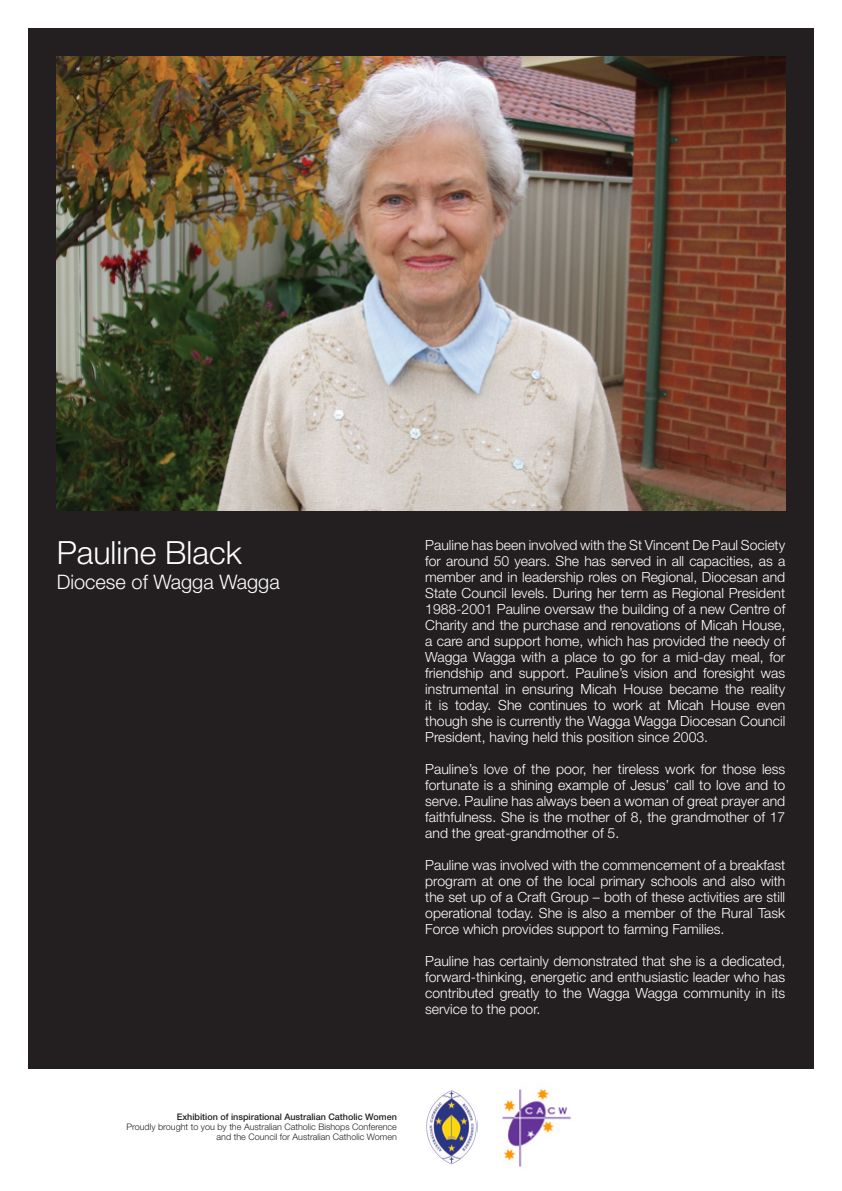
<style>
.page{position:relative;width:842px;height:1191px;background:#fff}
.page>*{position:absolute;margin:0;border:0;box-sizing:border-box;transform-origin:0 0}
.Name{font:300 32px "Helvetica Neue";color:#fff}
.t1{font:300 20px "Helvetica Neue";color:#fff}
.copy{font:300 14px/16px "Helvetica Neue";color:#fff;text-align:justify}
.t2{font:300 9px/10px "Helvetica Neue";color:#231f20;text-align:right}
.s1{font-weight:500}
</style>
<div class="page">
<div style="left:28px;top:28px;width:786px;height:1041px;background:#231f20"></div>
<img style="left:426px;top:1090px;width:51px;height:75px">
<img style="left:502px;top:1088px;width:69px;height:79px">
<img style="left:57px;top:57px;width:728px;height:453px">
<p class="Name" style="left:57px;top:533px;width:186px">Pauline Black</p>
<p class="t1" style="left:57px;top:569px;width:225px">Diocese of Wagga Wagga</p>
<p class="copy" style="left:425px;top:536px;width:362px">Pauline has been involved with the St Vincent De Paul Society for around 50 years. She has served in all capacities, as a member and in leadership roles on Regional, Diocesan and State Council levels. During her term as Regional President 1988-2001 Pauline oversaw the building of a new Centre of Charity and the purchase and renovations of Micah House, a care and support home, which has provided the needy of Wagga Wagga with a place to go for a mid-day meal, for friendship and support. Pauline’s vision and foresight was instrumental in ensuring Micah House became the reality it is today. She continues to work at Micah House even though she is currently the Wagga Wagga Diocesan Council President, having held this position since 2003.</p>
<p class="copy" style="left:425px;top:760px;width:362px">Pauline’s love of the poor, her tireless work for those less fortunate is a shining example of Jesus’ call to love and to serve. Pauline has always been a woman of great prayer and faithfulness. She is the mother of 8, the grandmother of 17 and the great-grandmother of 5.</p>
<p class="copy" style="left:425px;top:856px;width:362px">Pauline was involved with the commencement of a breakfast program at one of the local primary schools and also with the set up of a Craft Group – both of these activities are still operational today. She is also a member of the Rural Task Force which provides support to farming Families.</p>
<p class="copy" style="left:425px;top:952px;width:362px">Pauline has certainly demonstrated that she is a dedicated, forward-thinking, energetic and enthusiastic leader who has contributed greatly to the Wagga Wagga community in its service to the poor.</p>
<p class="t2" style="left:126px;top:1111px;width:272px"><span class="s1">Exhibition of inspirational Australian Catholic Women<br></span>Proudly brought to you by the Australian Catholic Bishops Conference and the Council for Australian Catholic Women</p>
</div>
